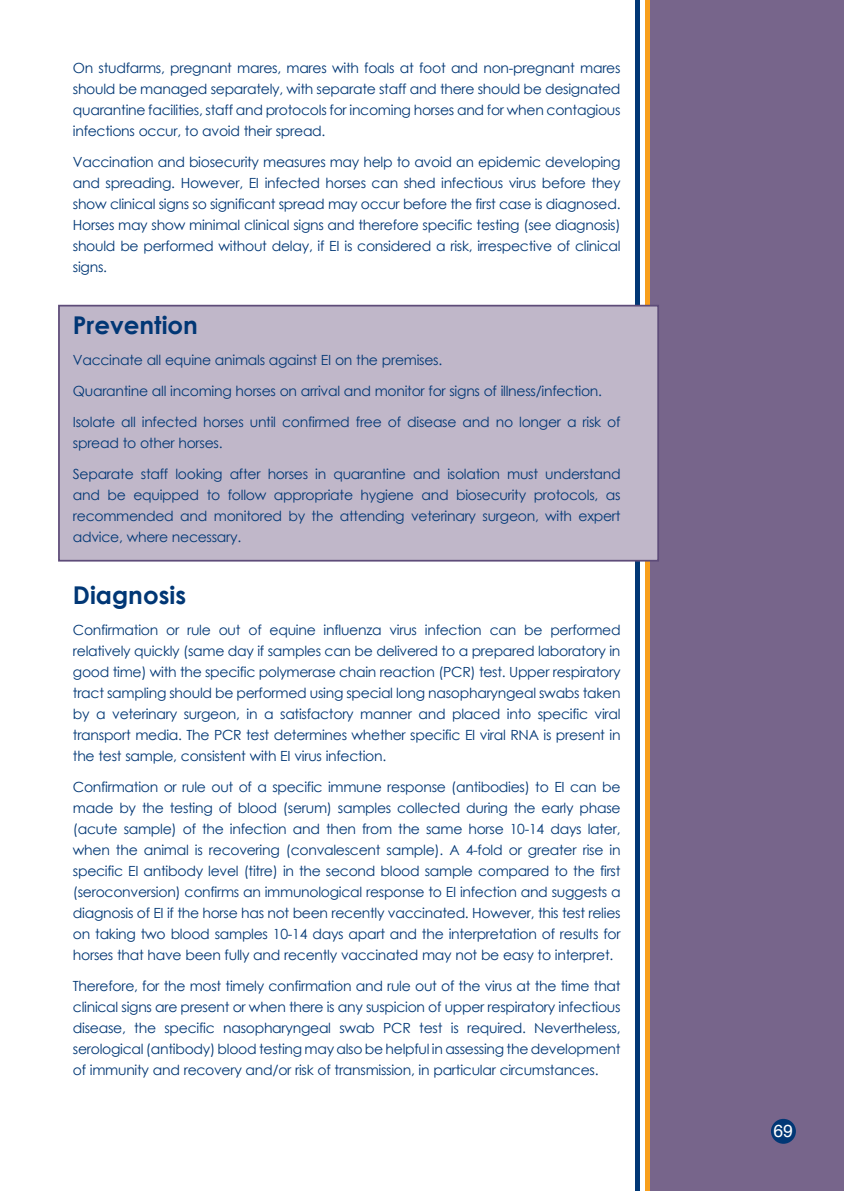
<style>
.page{position:relative;width:844px;height:1191px;background:#fff}
.page>*{position:absolute;margin:0;border:0;box-sizing:border-box;transform-origin:0 0}
.t1{font:700 24.5px "Century Gothic";color:#013775}
.t2{font:17.5px "Helvetica LT Com";color:#fff}
.t3{font:14px/21px "Century Gothic";letter-spacing:-.02em;color:#013775;text-align:justify}
</style>
<div class="page">
<div style="left:645px;top:0;width:5px;height:1191px;background:#f89f1c"></div>
<div style="left:635px;top:0;width:5px;height:1191px;background:#013775"></div>
<div style="left:650px;top:0;width:193px;height:1191px;background:#77658b"></div>
<div style="left:770px;top:1118px;width:25px;height:25px;background:#013775;border-radius:50%"></div>
<div style="left:58px;top:305px;width:601px;height:256px;background:#c0b7c9;border:2px solid #5e4c79"></div>
<p class="t3" style="left:73px;top:57px;width:549px">On studfarms, pregnant mares, mares with foals at foot and non-pregnant mares should be managed separately, with separate staff and there should be designated quarantine facilities, staff and protocols for incoming horses and for when contagious infections occur, to avoid their spread.</p>
<p class="t3" style="left:73px;top:151px;width:549px">Vaccination and biosecurity measures may help to avoid an epidemic developing and spreading. However, EI infected horses can shed infectious virus before they show clinical signs so significant spread may occur before the first case is diagnosed.<br>Horses may show minimal clinical signs and therefore specific testing (see diagnosis) should be performed without delay, if EI is considered a risk, irrespective of clinical signs.</p>
<h1 class="t1" style="left:73px;top:306px;width:126px">Prevention</h1>
<p class="t3" style="left:73px;top:349px;width:371px">Vaccinate all equine animals against EI on the premises.</p>
<p class="t3" style="left:73px;top:380px;width:530px">Quarantine all incoming horses on arrival and monitor for signs of illness/infection.</p>
<p class="t3" style="left:73px;top:411px;width:549px">Isolate all infected horses until confirmed free of disease and no longer a risk of spread to other horses.</p>
<p class="t3" style="left:73px;top:463px;width:549px">Separate staff looking after horses in quarantine and isolation must understand and be equipped to follow appropriate hygiene and biosecurity protocols, as recommended and monitored by the attending veterinary surgeon, with expert advice, where necessary.</p>
<h1 class="t1" style="left:73px;top:576px;width:115px">Diagnosis</h1>
<p class="t3" style="left:73px;top:619px;width:549px">Confirmation or rule out of equine influenza virus infection can be performed relatively quickly (same day if samples can be delivered to a prepared laboratory in good time) with the specific polymerase chain reaction (PCR) test. Upper respiratory tract sampling should be performed using special long nasopharyngeal swabs taken by a veterinary surgeon, in a satisfactory manner and placed into specific viral transport media. The PCR test determines whether specific EI viral RNA is present in the test sample, consistent with EI virus infection.</p>
<p class="t3" style="left:73px;top:775px;width:549px">Confirmation or rule out of a specific immune response (antibodies) to EI can be made by the testing of blood (serum) samples collected during the early phase (acute sample) of the infection and then from the same horse 10-14 days later, when the animal is recovering (convalescent sample). A 4-fold or greater rise in specific EI antibody level (titre) in the second blood sample compared to the first (seroconversion) confirms an immunological response to EI infection and suggests a diagnosis of EI if the horse has not been recently vaccinated. However, this test relies on taking two blood samples 10-14 days apart and the interpretation of results for horses that have been fully and recently vaccinated may not be easy to interpret.</p>
<p class="t3" style="left:73px;top:974px;width:549px">Therefore, for the most timely confirmation and rule out of the virus at the time that clinical signs are present or when there is any suspicion of upper respiratory infectious disease, the specific nasopharyngeal swab PCR test is required. Nevertheless, serological (antibody) blood testing may also be helpful in assessing the development of immunity and recovery and/or risk of transmission, in particular circumstances.</p>
<p class="t2" style="left:773px;top:1120px;width:21px">69</p>
</div>
